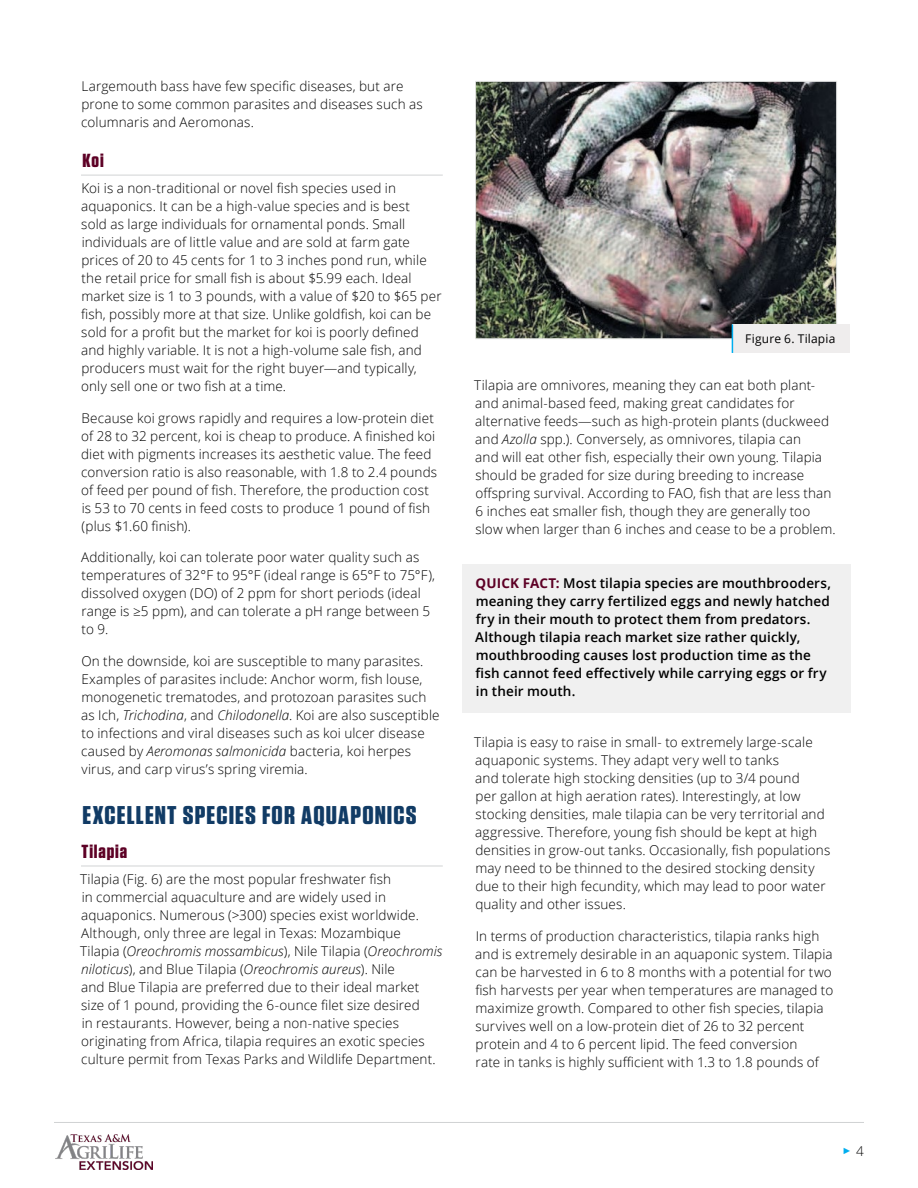
<style>
.page{position:relative;width:918px;height:1188px;background:#fff}
.page>*{position:absolute;margin:0;border:0;box-sizing:border-box;transform-origin:0 0}
.t1{font:700 25.65px "Tungsten";letter-spacing:.04em;color:#113b65;scale:1.11 1}
.t2{font:700 18.9px "Tungsten";letter-spacing:.04em;color:#5d0025;scale:1.11 1}
.t3{font:300 13.5px/18px "Open Sans";letter-spacing:.01em;color:#000}
.t4{font:600 13.5px/18px "Open Sans";letter-spacing:.01em;color:#000}
.Figure_Captions{font:12px "Open Sans";letter-spacing:.015em;color:#000}
.t5{font:9px "Arial";color:#00aeef}
.s1{font-style:italic}
.s2{font-weight:700;color:#5d0025}
.s3{font-family:"Open Sans";font-weight:300;font-size:13.5px;color:#000}
</style>
<div class="page">
<hr style="left:54px;top:1122px;width:810px;height:1px;background:#d1d3d4">
<img style="left:55px;top:1134px;width:97px;height:36px">
<hr style="left:81px;top:175px;width:362px;height:1px;background:#d1d3d4">
<hr style="left:81px;top:866px;width:362px;height:1px;background:#d1d3d4">
<img style="left:477px;top:83px;width:358px;height:254px">
<div style="left:475px;top:81px;width:362px;height:258px;border:1px solid #e5e6e5"></div>
<div style="left:732px;top:324px;width:117px;height:29px;background:#efeded"></div>
<svg style="left:732px;top:324px;width:1px;height:29px"></svg>
<div style="left:462px;top:564px;width:388px;height:148px;background:#f0f0f0"></div>
<p class="t3" style="left:81px;top:77px;width:343px">Largemouth bass have few specific diseases, but are prone to some common parasites and diseases such as columnaris and Aeromonas.</p>
<h3 class="t2" style="left:83px;top:151px;width:21px">Koi</h3>
<p class="t3" style="left:81px;top:179px;width:362px">Koi is a non-traditional or novel fish species used in aquaponics. It can be a high-value species and is best<br>sold as large individuals for ornamental ponds. Small individuals are of little value and are sold at farm gate prices of 20 to 45 cents for 1 to 3 inches pond run, while the retail price for small fish is about $5.99 each. Ideal market size is 1 to 3 pounds, with a value of $20 to $65 per fish, possibly more at that size. Unlike goldfish, koi can be sold for a profit but the market for koi is poorly defined and highly variable. It is not a high-volume sale fish, and producers must wait for the right buyer—and typically, only sell one or two fish at a time.</p>
<p class="t3" style="left:81px;top:409px;width:357px">Because koi grows rapidly and requires a low-protein diet of 28 to 32 percent, koi is cheap to produce. A finished koi diet with pigments increases its aesthetic value. The feed conversion ratio is also reasonable, with 1.8 to 2.4 pounds of feed per pound of fish. Therefore, the production cost is 53 to 70 cents in feed costs to produce 1 pound of fish (plus $1.60 finish).</p>
<p class="t3" style="left:81px;top:548px;width:356px">Additionally, koi can tolerate poor water quality such as temperatures of 32°F to 95°F (ideal range is 65°F to 75°F), dissolved oxygen (DO) of 2 ppm for short periods (ideal range is ≥5 ppm), and can tolerate a pH range between 5 to 9.</p>
<p class="t3" style="left:81px;top:651px;width:360px">On the downside, koi are susceptible to many parasites.<br>Examples of parasites include: Anchor worm, fish louse, monogenetic trematodes, and protozoan parasites such as Ich, <span class="s1">Trichodina</span>, and <span class="s1">Chilodonella</span>. Koi are also susceptible to infections and viral diseases such as koi ulcer disease caused by <span class="s1">Aeromonas salmonicida</span> bacteria, koi herpes virus, and carp virus’s spring viremia.</p>
<h2 class="t1" style="left:83px;top:801px;width:302px">EXCELLENT SPECIES FOR AQUAPONICS</h2>
<h3 class="t2" style="left:82px;top:841px;width:43px">Tilapia</h3>
<p class="t3" style="left:80px;top:870px;width:364px">Tilapia (Fig. 6) are the most popular freshwater fish<br>in commercial aquaculture and are widely used in aquaponics. Numerous (&gt;300) species exist worldwide.<br>Although, only three are legal in Texas: Mozambique Tilapia (<span class="s1">Oreochromis mossambicus</span>), Nile Tilapia (<span class="s1">Oreochromis niloticus</span>), and Blue Tilapia (<span class="s1">Oreochromis aureus</span>). Nile<br>and Blue Tilapia are preferred due to their ideal market size of 1 pound, providing the 6-ounce filet size desired<br>in restaurants. However, being a non-native species originating from Africa, tilapia requires an exotic species culture permit from Texas Parks and Wildlife Department.</p>
<p class="Figure_Captions" style="left:745px;top:331px;width:92px">Figure 6. Tilapia</p>
<p class="t3" style="left:474px;top:376px;width:363px">Tilapia are omnivores, meaning they can eat both plant&shy;and animal-based feed, making great candidates for alternative feeds—such as high-protein plants (duckweed and <span class="s1">Azolla</span> spp.). Conversely, as omnivores, tilapia can<br>and will eat other fish, especially their own young. Tilapia should be graded for size during breeding to increase offspring survival. According to FAO, fish that are less than 6 inches eat smaller fish, though they are generally too slow when larger than 6 inches and cease to be a problem.</p>
<p class="t4" style="left:475px;top:573px;width:357px"><span class="s2">QUICK FACT:</span> Most tilapia species are mouthbrooders, meaning they carry fertilized eggs and newly hatched fry in their mouth to protect them from predators.<br>Although tilapia reach market size rather quickly, mouthbrooding causes lost production time as the fish cannot feed effectively while carrying eggs or fry in their mouth.</p>
<p class="t3" style="left:474px;top:733px;width:358px">Tilapia is easy to raise in small- to extremely large-scale aquaponic systems. They adapt very well to tanks<br>and tolerate high stocking densities (up to 3/4 pound<br>per gallon at high aeration rates). Interestingly, at low stocking densities, male tilapia can be very territorial and aggressive. Therefore, young fish should be kept at high densities in grow-out tanks. Occasionally, fish populations may need to be thinned to the desired stocking density due to their high fecundity, which may lead to poor water quality and other issues.</p>
<p class="t3" style="left:475px;top:926px;width:360px">In terms of production characteristics, tilapia ranks high and is extremely desirable in an aquaponic system. Tilapia can be harvested in 6 to 8 months with a potential for two fish harvests per year when temperatures are managed to maximize growth. Compared to other fish species, tilapia survives well on a low-protein diet of 26 to 32 percent protein and 4 to 6 percent lipid. The feed conversion<br>rate in tanks is highly sufficient with 1.3 to 1.8 pounds of</p>
<p class="t5" style="left:843px;top:1145px;width:23px">► <span class="s3">4</span></p>
</div>
